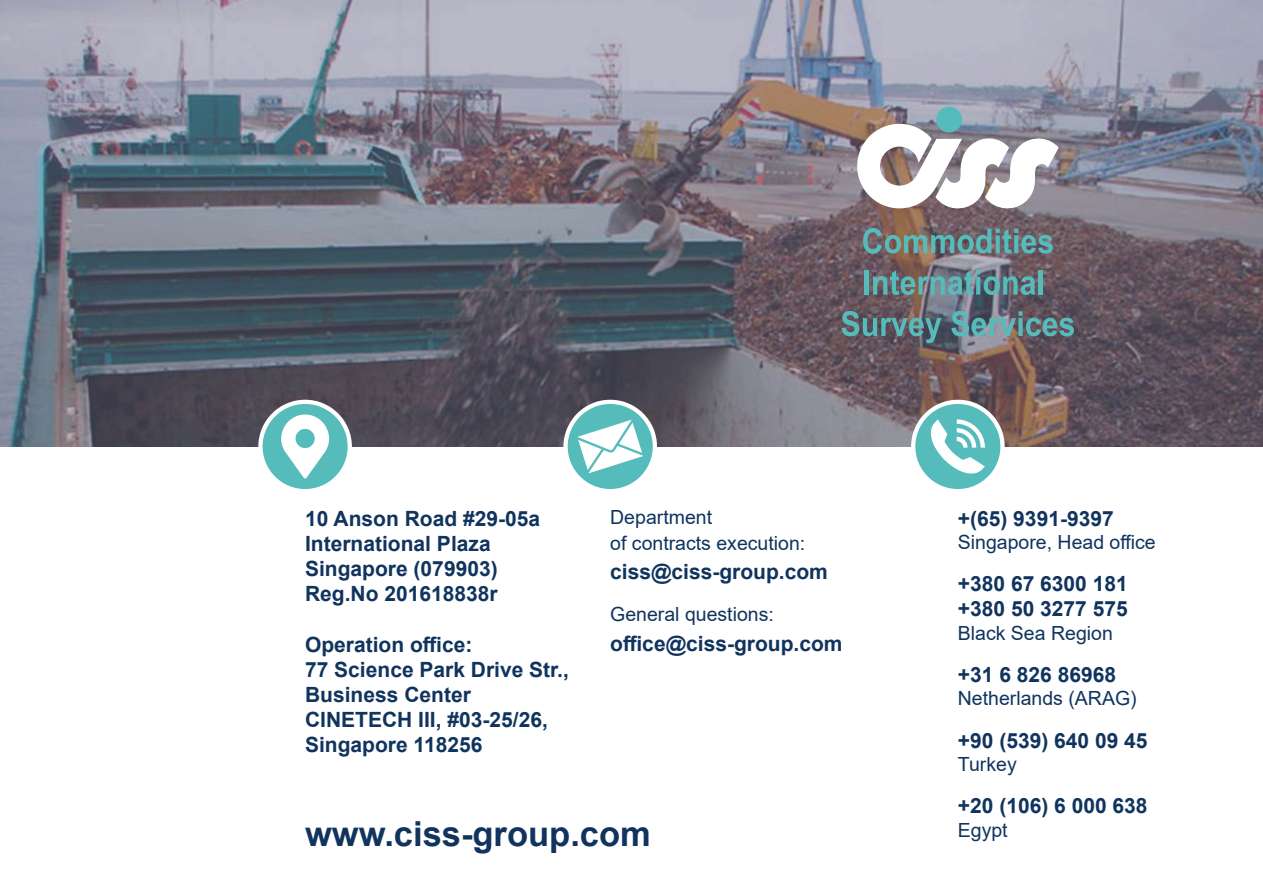
<style>
.page{position:relative;width:1263px;height:893px;background:#fff}
.page>*{position:absolute;margin:0;border:0;box-sizing:border-box;transform-origin:0 0}
.t1{font:700 34.5px "Arial";color:#10345e}
.t2{font:700 21px/25.2px "Arial";color:#10345e}
.t3{font:19.5px/25.2px "Arial";color:#10345e}
</style>
<div class="page">
<img style="left:0;top:0;width:1263px;height:446px">
<svg style="left:566px;top:402px;width:89px;height:89px;background:#6cc5c4"></svg>
<div style="left:563px;top:400px;width:94px;height:93px;border:4px solid #fff;border-radius:50%"></div>
<svg style="left:577px;top:420px;width:66px;height:53px"></svg>
<svg style="left:913px;top:402px;width:89px;height:89px;background:#6bc4c3"></svg>
<div style="left:911px;top:400px;width:94px;height:93px;border:4px solid #fff;border-radius:50%"></div>
<svg style="left:927px;top:419px;width:58px;height:58px"></svg>
<svg style="left:260px;top:402px;width:90px;height:89px;background:#6bc4c3"></svg>
<div style="left:258px;top:400px;width:94px;height:93px;border:4px solid #fff;border-radius:50%"></div>
<svg style="left:281px;top:414px;width:48px;height:64px"></svg>
<div style="left:295px;top:429px;width:20px;height:19px;background:#55bcbb;border-radius:50%"></div>
<svg style="left:857px;top:124px;width:202px;height:85px"></svg>
<div style="left:936px;top:107px;width:26px;height:26px;background:#55bcbb;border-radius:50%"></div>
<svg style="left:863px;top:228px;width:190px;height:26px;background:#688282"></svg>
<svg style="left:873px;top:270px;width:162px;height:25px;background:#63868b"></svg>
<hr style="left:1039px;top:270px;width:4px;height:25px;background:#55bcbb">
<hr style="left:865px;top:270px;width:4px;height:25px;background:#55bcbb">
<svg style="left:841px;top:311px;width:100px;height:32px;background:#5b7379"></svg>
<svg style="left:951px;top:311px;width:123px;height:25px;background:#62858b"></svg>
<p class="t2" style="left:305px;top:506px;width:236px">10 Anson Road #29-05a<br>International Plaza<br>Singapore (079903)<br>Reg.No 201618838r</p>
<p class="t2" style="left:305px;top:632px;width:265px">Operation office:<br>77 Science Park Drive Str.,<br>Business Center<br>CINETECH III, #03-25/26,<br>Singapore 118256</p>
<p class="t3" style="left:610px;top:505px;width:197px">Department<br>of contracts execution:</p>
<p class="t2" style="left:610px;top:559px;width:219px">ciss@ciss-group.com</p>
<p class="t3" style="left:610px;top:602px;width:165px">General questions:</p>
<p class="t2" style="left:610px;top:631px;width:234px">office@ciss-group.com</p>
<p class="t2" style="left:958px;top:506px;width:157px">+(65) 9391-9397</p>
<p class="t3" style="left:958px;top:529px;width:199px">Singapore, Head office</p>
<p class="t2" style="left:958px;top:571px;width:171px">+380 67 6300 181 +380 50 3277 575</p>
<p class="t3" style="left:958px;top:620px;width:156px">Black Sea Region</p>
<p class="t2" style="left:958px;top:662px;width:160px">+31 6 826 86968</p>
<p class="t3" style="left:958px;top:686px;width:180px">Netherlands (ARAG)</p>
<p class="t2" style="left:958px;top:728px;width:191px">+90 (539) 640 09 45</p>
<p class="t3" style="left:958px;top:751px;width:60px">Turkey</p>
<p class="t2" style="left:958px;top:793px;width:191px">+20 (106) 6 000 638</p>
<h1 class="t1" style="left:305px;top:809px;width:347px">www.ciss-group.com</h1>
<p class="t3" style="left:958px;top:817px;width:51px">Egypt</p>
</div>
